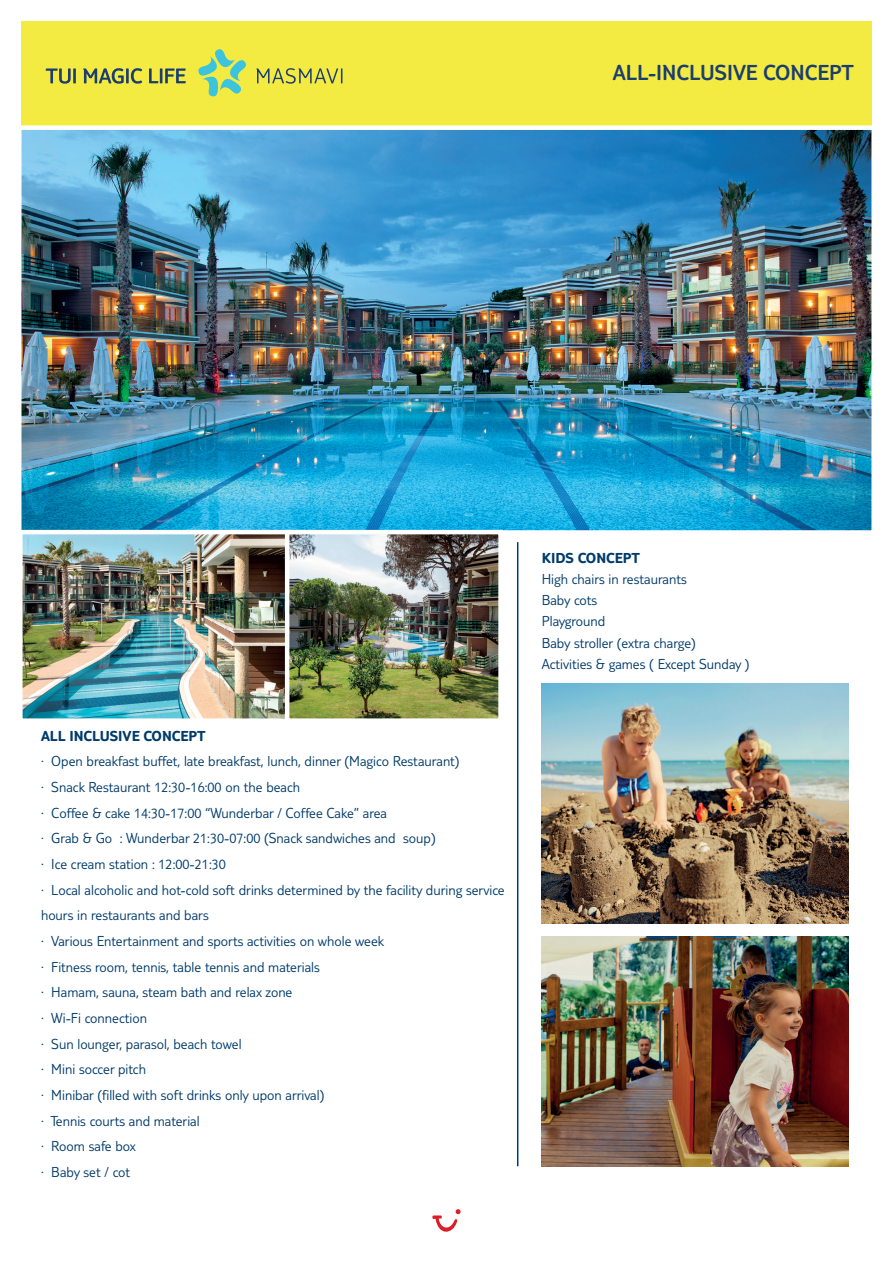
<style>
.page{position:relative;width:893px;height:1263px;background:#fff}
.page>*{position:absolute;margin:0;border:0;box-sizing:border-box;transform-origin:0 0}
.t1{font:300 22.5px "TUI Type Pro";color:#1c3e6f}
.t2{font:300 15px/25.7px "TUI Type Pro";color:#003b6a}
.t3{font:700 15px "TUI Type Pro";color:#003b6a}
</style>
<div class="page">
<svg style="left:432px;top:1209px;width:29px;height:23px"></svg>
<hr style="left:517px;top:542px;width:1px;height:624px;background:#003b6a">
<img style="left:542px;top:684px;width:307px;height:239px">
<img style="left:542px;top:936px;width:307px;height:230px">
<div style="left:21px;top:21px;width:851px;height:107px;background:#f4eb42"></div>
<svg style="left:256px;top:68px;width:86px;height:16px"></svg>
<svg style="left:46px;top:68px;width:140px;height:16px"></svg>
<svg style="left:198px;top:49px;width:48px;height:47px"></svg>
<img style="left:22px;top:130px;width:849px;height:400px">
<div style="left:17px;top:125px;width:859px;height:410px;border:4px solid #fff"></div>
<img style="left:23px;top:535px;width:262px;height:183px">
<div style="left:18px;top:530px;width:272px;height:193px;border:4px solid #fff"></div>
<img style="left:290px;top:535px;width:208px;height:183px">
<div style="left:285px;top:530px;width:218px;height:193px;border:4px solid #fff"></div>
<h1 class="t1" style="left:613px;top:59px;width:243px">ALL-INCLUSIVE CONCEPT</h1>
<p class="t3" style="left:41px;top:726px;width:166px">ALL INCLUSIVE CONCEPT</p>
<p class="t2" style="left:41px;top:748px;width:465px">∙ Open breakfast buffet, late breakfast, lunch, dinner (Magico Restaurant)<br>∙ Snack Restaurant 12:30-16:00 on the beach<br>∙ Coffee &amp; cake 14:30-17:00 “Wunderbar / Coffee Cake” area<br>∙ Grab &amp; Go : Wunderbar 21:30-07:00 (Snack sandwiches and soup)<br>∙ Ice cream station : 12:00-21:30<br>∙ Local alcoholic and hot-cold soft drinks determined by the facility during service hours in restaurants and bars<br>∙ Various Entertainment and sports activities on whole week<br>∙ Fitness room, tennis, table tennis and materials<br>∙ Hamam, sauna, steam bath and relax zone<br>∙ Wi-Fi connection<br>∙ Sun lounger, parasol, beach towel<br>∙ Mini soccer pitch<br>∙ Minibar (filled with soft drinks only upon arrival)<br>∙ Tennis courts and material<br>∙ Room safe box<br>∙ Baby set / cot</p>
<p class="t3" style="left:542px;top:549px;width:100px">KIDS CONCEPT</p>
<p class="t2" style="left:542px;top:568px;width:209px;line-height:21.1px">High chairs in restaurants<br>Baby cots<br>Playground<br>Baby stroller (extra charge)<br>Activities &amp; games ( Except Sunday )</p>
</div>
